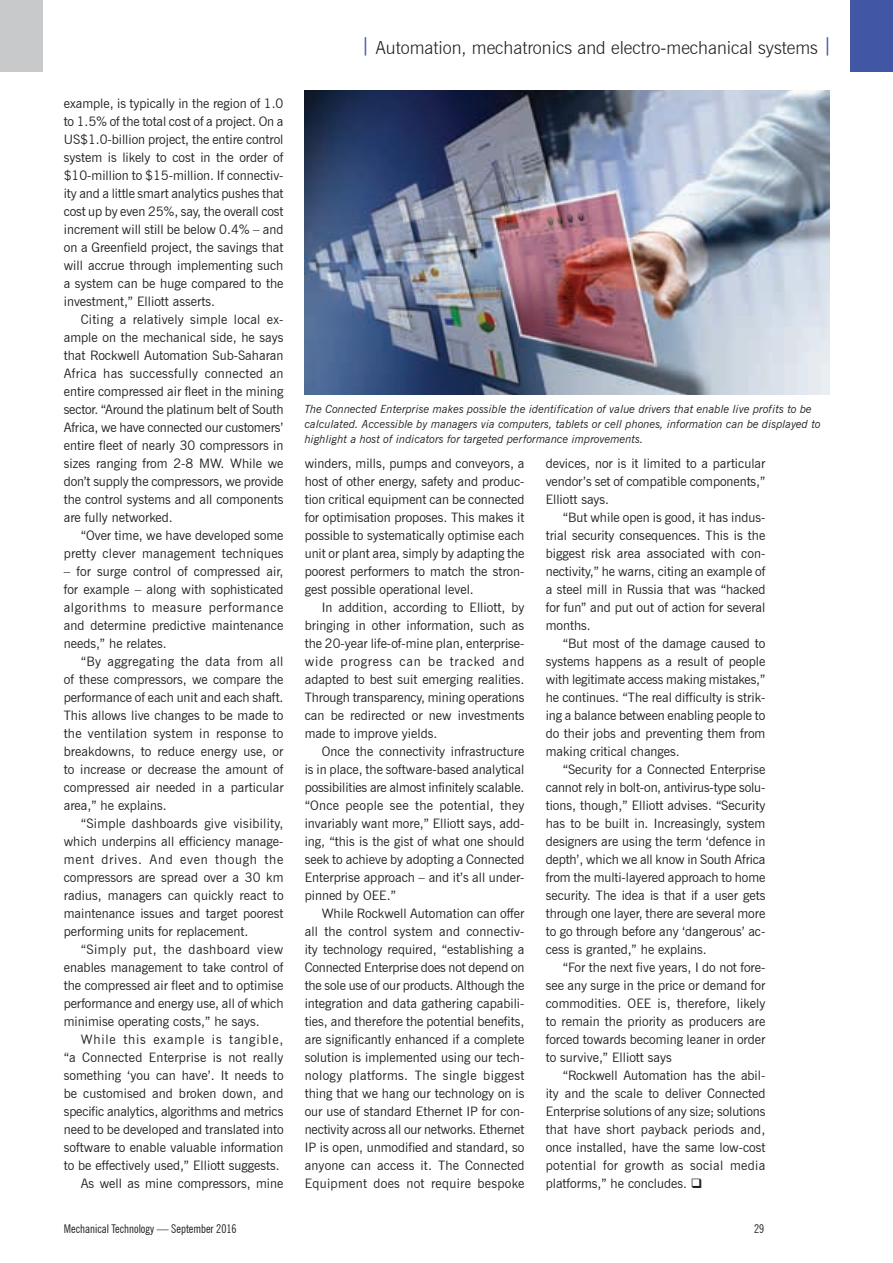
<style>
.page{position:relative;width:893px;height:1263px;background:#fff}
.page>*{position:absolute;margin:0;border:0;box-sizing:border-box;transform-origin:0 0}
.t1{font:300 18px "News Gothic BT";color:#231f20}
.t2{font:13.05px/18px "News Gothic BT";color:#231f20;text-align:justify}
.t3{font:condensed 12px "News Gothic BT";color:#231f20}
.t4{font:italic 11.25px/15px "News Gothic BT";color:#231f20}
.s1{color:#4256a6}
</style>
<div class="page">
<div style="left:0;top:0;width:43px;height:72px;background:#c7c9cb"></div>
<div style="left:851px;top:0;width:42px;height:72px;background:#4256a6"></div>
<img style="left:305px;top:90px;width:524px;height:304px">
<p class="t2" style="left:64px;top:94px;width:221px">example, is typically in the region of 1.0 to 1.5% of the total cost of a project. On a US$1.0-billion project, the entire control system is likely to cost in the order of $10-million to $15-million. If connectiv&shy;ity and a little smart analytics pushes that cost up by even 25%, say, the overall cost increment will still be below 0.4% – and on a Greenfield project, the savings that will accrue through implementing such a system can be huge compared to the investment,” Elliott asserts.</p>
<p class="t2" style="left:64px;top:310px;width:221px;text-indent:17px">Citing a relatively simple local ex&shy;ample on the mechanical side, he says that Rockwell Automation Sub-Saharan Africa has successfully connected an entire compressed air fleet in the mining sector. “Around the platinum belt of South Africa, we have connected our customers’ entire fleet of nearly 30 compressors in sizes ranging from 2-8 MW. While we don’t supply the compressors, we provide the control systems and all components are fully networked.</p>
<p class="t2" style="left:64px;top:526px;width:221px;text-align:right">“Over time, we have developed some pretty clever management techniques</p>
<p class="t2" style="left:64px;top:562px;width:221px">– for surge control of compressed air, for example – along with sophisticated algorithms to measure performance and determine predictive maintenance needs,” he relates.</p>
<p class="t2" style="left:64px;top:652px;width:221px;text-indent:17px">“By aggregating the data from all of these compressors, we compare the performance of each unit and each shaft.<br>This allows live changes to be made to the ventilation system in response to breakdowns, to reduce energy use, or to increase or decrease the amount of compressed air needed in a particular area,” he explains.</p>
<p class="t2" style="left:64px;top:814px;width:221px;text-indent:17px">“Simple dashboards give visibility, which underpins all efficiency manage&shy;ment drives. And even though the compressors are spread over a 30 km radius, managers can quickly react to maintenance issues and target poorest performing units for replacement.</p>
<p class="t2" style="left:64px;top:940px;width:221px;text-indent:17px">“Simply put, the dashboard view enables management to take control of the compressed air fleet and to optimise performance and energy use, all of which minimise operating costs,” he says.</p>
<p class="t2" style="left:64px;top:1030px;width:221px;text-align:right">While this example is tangible,<br>“a Connected Enterprise is not really something ‘you can have’. It needs to be customised and broken down, and specific analytics, algorithms and metrics need to be developed and translated into software to enable valuable information to be effectively used,” Elliott suggests.<br>As well as mine compressors, mine</p>
<h1 class="t1" style="left:361px;top:37px;width:473px"><span class="s1">⎪</span> Automation, mechatronics and electro-mechanical systems <span class="s1">⎪</span></h1>
<p class="t4" style="left:305px;top:401px;width:517px">The Connected Enterprise makes possible the identification of value drivers that enable live profits to be calculated. Accessible by managers via computers, tablets or cell phones, information can be displayed to highlight a host of indicators for targeted performance improvements.</p>
<p class="t2" style="left:305px;top:454px;width:221px">winders, mills, pumps and conveyors, a host of other energy, safety and produc&shy;tion critical equipment can be connected for optimisation proposes. This makes it possible to systematically optimise each unit or plant area, simply by adapting the poorest performers to match the stron&shy;gest possible operational level.</p>
<p class="t2" style="left:305px;top:598px;width:221px;text-indent:17px">In addition, according to Elliott, by bringing in other information, such as the 20-year life-of-mine plan, enterprise&shy;wide progress can be tracked and adapted to best suit emerging realities.<br>Through transparency, mining operations can be redirected or new investments made to improve yields.</p>
<p class="t2" style="left:305px;top:742px;width:221px;text-indent:17px">Once the connectivity infrastructure is in place, the software-based analytical possibilities are almost infinitely scalable. “Once people see the potential, they invariably want more,” Elliott says, add&shy;ing, “this is the gist of what one should seek to achieve by adopting a Connected Enterprise approach – and it’s all under&shy;pinned by OEE.”</p>
<p class="t2" style="left:305px;top:904px;width:221px;text-indent:17px">While Rockwell Automation can offer all the control system and connectiv&shy;ity technology required, “establishing a Connected Enterprise does not depend on the sole use of our products. Although the integration and data gathering capabili&shy;ties, and therefore the potential benefits, are significantly enhanced if a complete solution is implemented using our tech&shy;nology platforms. The single biggest thing that we hang our technology on is our use of standard Ethernet IP for con&shy;nectivity across all our networks. Ethernet IP is open, unmodified and standard, so anyone can access it. The Connected Equipment does not require bespoke</p>
<p class="t2" style="left:546px;top:454px;width:221px">devices, nor is it limited to a particular vendor’s set of compatible components,” Elliott says.</p>
<p class="t2" style="left:546px;top:508px;width:221px;text-indent:17px">“But while open is good, it has indus&shy;trial security consequences. This is the biggest risk area associated with con&shy;nectivity,” he warns, citing an example of a steel mill in Russia that was “hacked for fun” and put out of action for several months.</p>
<p class="t2" style="left:546px;top:634px;width:221px;text-indent:17px">“But most of the damage caused to systems happens as a result of people with legitimate access making mistakes,” he continues. “The real difficulty is strik&shy;ing a balance between enabling people to do their jobs and preventing them from making critical changes.</p>
<p class="t2" style="left:546px;top:760px;width:221px;text-indent:17px">“Security for a Connected Enterprise cannot rely in bolt-on, antivirus-type solu&shy;tions, though,” Elliott advises. “Security has to be built in. Increasingly, system designers are using the term ‘defence in depth’, which we all know in South Africa from the multi-layered approach to home security. The idea is that if a user gets through one layer, there are several more to go through before any ‘dangerous’ ac&shy;cess is granted,” he explains.</p>
<p class="t2" style="left:546px;top:958px;width:221px;text-indent:17px">“For the next five years, I do not fore&shy;see any surge in the price or demand for commodities. OEE is, therefore, likely to remain the priority as producers are forced towards becoming leaner in order to survive,” Elliott says</p>
<p class="t2" style="left:546px;top:1066px;width:221px;text-indent:17px">“Rockwell Automation has the abil&shy;ity and the scale to deliver Connected Enterprise solutions of any size; solutions that have short payback periods and, once installed, have the same low-cost potential for growth as social media platforms,” he concludes. ❑</p>
<p class="t3" style="left:64px;top:1221px;width:174px">Mechanical Technology — September 2016</p>
<p class="t3" style="left:754px;top:1221px;width:12px">29</p>
</div>
